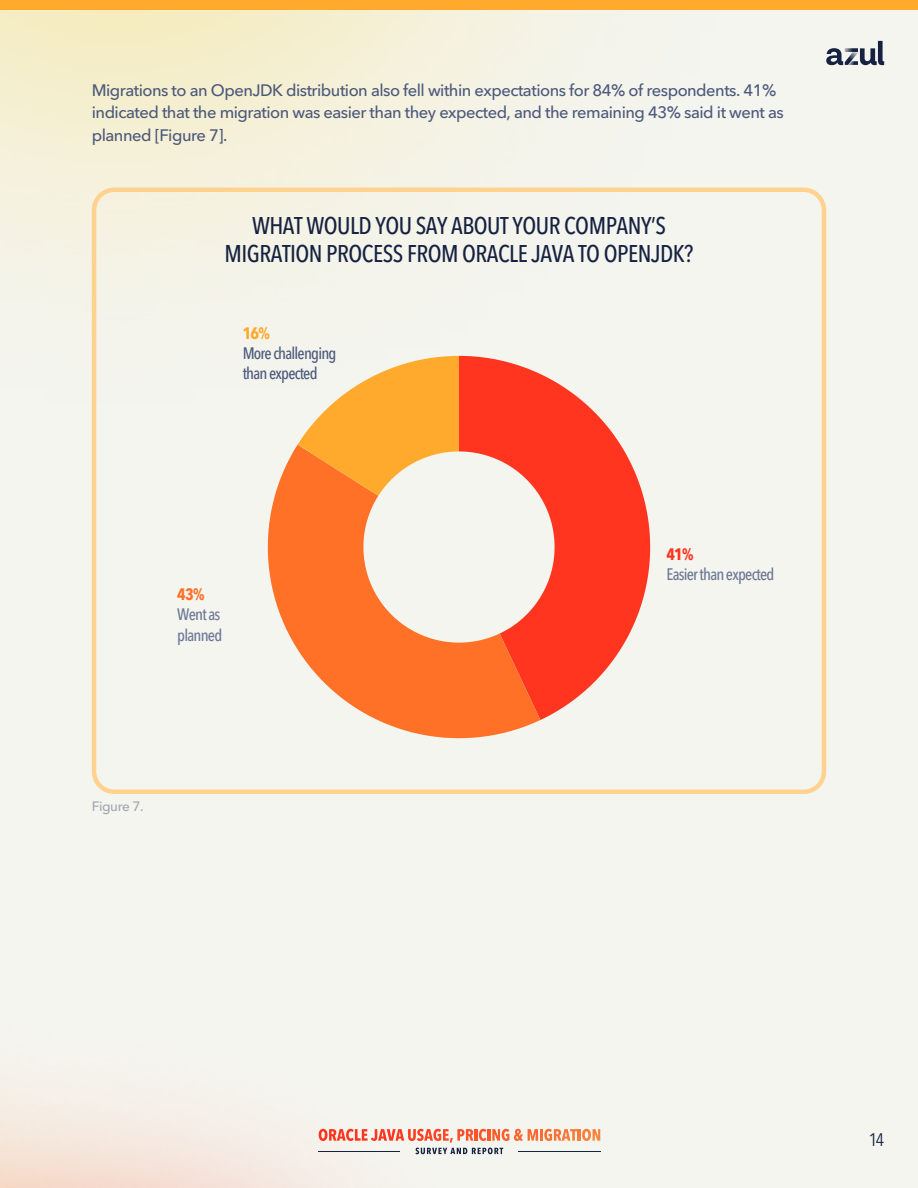
<style>
.page{position:relative;width:918px;height:1188px;background:#f5f5ef}
.page>*{position:absolute;margin:0;border:0;box-sizing:border-box;transform-origin:0 0}
.t1{font:500 condensed 24px/28.2px "Avenir Next LT Pro";letter-spacing:-.02em;color:#162241;text-align:center}
.t2{font:condensed 18px "Avenir Next LT Pro";color:#162241}
.t3{font:500 16.5px/22.5px "Avenir Next LT Pro";letter-spacing:-.03em;color:#4c597b}
.t4{font:500 condensed 16.5px/20.2px "Avenir Next LT Pro";letter-spacing:-.045em;color:#6b7796}
.t5{font:500 condensed 16.5px/20.2px "Avenir Next LT Pro";letter-spacing:-.045em;color:#4c597b}
.t6{font:700 condensed 16.5px "Avenir Next LT Pro";color:#ff351f}
.t7{font:700 condensed 16.5px "Avenir Next LT Pro";color:#ff7127}
.t8{font:700 condensed 16.5px "Avenir Next LT Pro";color:#ffaa2d}
.t9{font:500 13.5px "Avenir Next LT Pro";letter-spacing:-.03em;color:#a1a6b3}
</style>
<div class="page">
<img style="left:0;top:9px;width:769px;height:405px">
<div style="left:0;top:0;width:918px;height:9px;background:#ffaa2d"></div>
<svg style="left:826px;top:41px;width:58px;height:24px"></svg>
<img style="left:0;top:660px;width:601px;height:528px">
<svg style="left:92px;top:187px;width:734px;height:607px"></svg>
<svg style="left:459px;top:356px;width:191px;height:364px;fill:#ff351f"></svg>
<svg style="left:268px;top:445px;width:272px;height:293px"></svg>
<svg style="left:298px;top:356px;width:161px;height:140px"></svg>
<hr style="left:318px;top:1151px;width:82px;height:1px;background:#162241">
<svg style="left:319px;top:1129px;width:281px;height:25px"></svg>
<p class="t3" style="left:92px;top:80px;width:694px">Migrations to an OpenJDK distribution also fell within expectations for 84% of respondents. 41% indicated that the migration was easier than they expected, and the remaining 43% said it went as planned [Figure 7].</p>
<h1 class="t1" style="left:225px;top:213px;width:470px">WHAT WOULD YOU SAY ABOUT YOUR COMPANY’S<br>MIGRATION PROCESS FROM ORACLE JAVA TO OPENJDK?</h1>
<p class="t8" style="left:243px;top:326px;width:29px">16%</p>
<p class="t5" style="left:243px;top:345px;width:95px">Morechallenging thanexpected</p>
<p class="t7" style="left:177px;top:588px;width:29px">43%</p>
<p class="t4" style="left:177px;top:606px;width:47px">Wentas planned</p>
<p class="t9" style="left:92px;top:800px;width:53px">Figure 7.</p>
<p class="t6" style="left:666px;top:548px;width:29px">41%</p>
<p class="t4" style="left:666px;top:566px;width:110px">Easierthanexpected</p>
<p class="t2" style="left:869px;top:1132px;width:17px">14</p>
</div>
